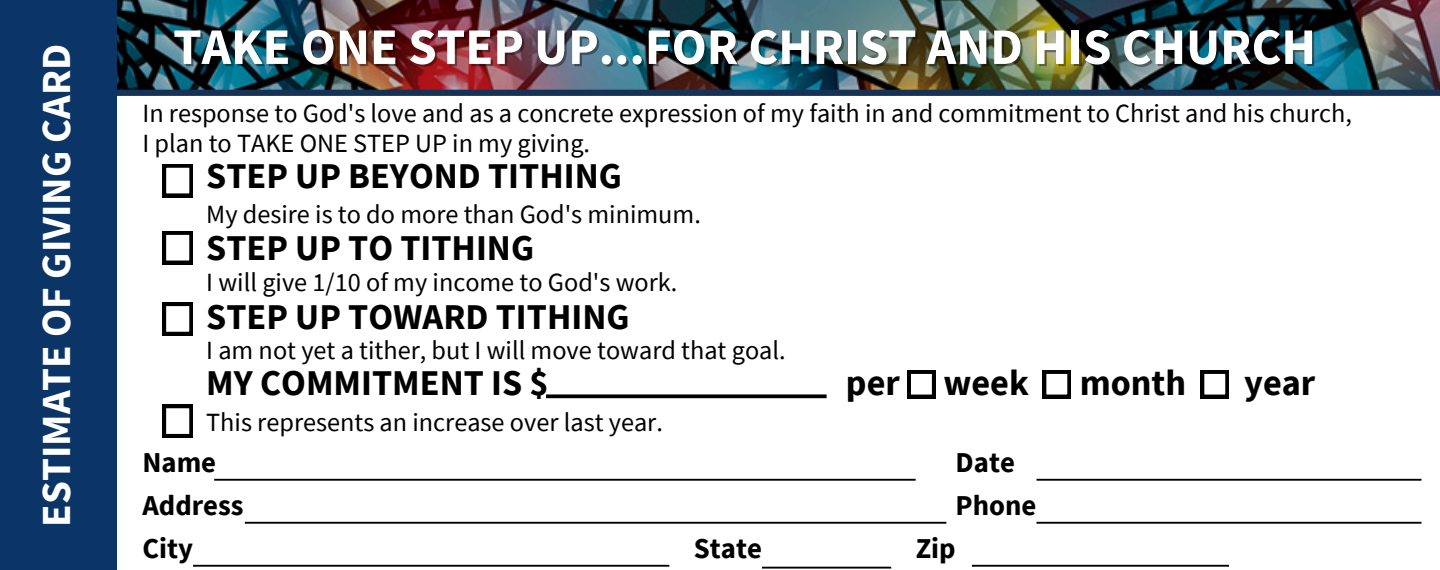
<style>
.page{position:relative;width:1440px;height:570px;background:#fff}
.page>*{position:absolute;margin:0;border:0;box-sizing:border-box;transform-origin:0 0}
.t1{font:700 51.25px "Source Sans Pro";color:#fff}
.t2{font:700 41.25px "Source Sans Pro";color:#fff}
.t3{font:700 36.25px "Source Sans Pro";color:#000}
.t4{font:700 28.75px "Source Sans Pro";color:#000}
.t5{font:26.25px/30px "Source Sans Pro";color:#000}
</style>
<div class="page">
<img style="left:116px;top:0;width:1324px;height:95px">
<div style="left:0;top:0;width:116px;height:570px;background:#0b3566"></div>
<svg style="left:162px;top:164px;width:30px;height:33px"></svg>
<svg style="left:162px;top:231px;width:30px;height:33px"></svg>
<svg style="left:162px;top:302px;width:30px;height:34px"></svg>
<svg style="left:162px;top:405px;width:30px;height:33px"></svg>
<svg style="left:546px;top:394px;width:281px;height:4px"></svg>
<hr style="left:214px;top:479px;width:702px;height:2px;background:#000">
<hr style="left:245px;top:522px;width:701px;height:2px;background:#000">
<hr style="left:193px;top:565px;width:476px;height:2px;background:#000">
<hr style="left:1037px;top:479px;width:384px;height:2px;background:#000">
<hr style="left:1037px;top:522px;width:384px;height:2px;background:#000">
<hr style="left:762px;top:567px;width:129px;height:2px;background:#000">
<hr style="left:972px;top:565px;width:257px;height:2px;background:#000">
<svg style="left:907px;top:370px;width:28px;height:28px"></svg>
<svg style="left:1043px;top:370px;width:28px;height:28px"></svg>
<svg style="left:1201px;top:370px;width:28px;height:28px"></svg>
<h4 class="t2" style="left:30px;top:527px;width:485px;rotate:-90deg">ESTIMATE OF GIVING CARD</h4>
<h3 class="t1" style="left:173px;top:14px;width:1144px">TAKE ONE STEP UP...FOR CHRIST AND HIS CHURCH</h3>
<p class="t5" style="left:142px;top:98px;width:1211px">In response to God's love and as a concrete expression of my faith in and commitment to Christ and his church,<br>I plan to TAKE ONE STEP UP in my giving.</p>
<p class="t3" style="left:206px;top:152px;width:417px">STEP UP BEYOND TITHING</p>
<p class="t5" style="left:206px;top:199px;width:496px">My desire is to do more than God's minimum.</p>
<h1 class="t3" style="left:206px;top:224px;width:329px">STEP UP TO TITHING</h1>
<p class="t5" style="left:206px;top:267px;width:473px">I will give 1/10 of my income to God's work.</p>
<h3 class="t3" style="left:206px;top:293px;width:425px">STEP UP TOWARD TITHING</h3>
<p class="t5" style="left:206px;top:335px;width:581px">I am not yet a tither, but I will move toward that goal.</p>
<h3 class="t3" style="left:206px;top:359px;width:344px">MY COMMITMENT IS $</h3>
<h3 class="t3" style="left:846px;top:359px;width:184px">per week</h3>
<h3 class="t3" style="left:1080px;top:359px;width:108px">month</h3>
<h3 class="t3" style="left:1244px;top:359px;width:73px">year</h3>
<h5 class="t5" style="left:206px;top:407px;width:458px">This represents an increase over last year.</h5>
<p class="t4" style="left:142px;top:444px;width:75px">Name</p>
<h5 class="t4" style="left:956px;top:444px;width:61px">Date</h5>
<h5 class="t4" style="left:956px;top:487px;width:82px">Phone</h5>
<h5 class="t4" style="left:142px;top:487px;width:103px">Address</h5>
<h5 class="t4" style="left:142px;top:530px;width:52px">City</h5>
<h5 class="t4" style="left:694px;top:530px;width:70px">State</h5>
<h5 class="t4" style="left:916px;top:530px;width:41px">Zip</h5>
</div>
